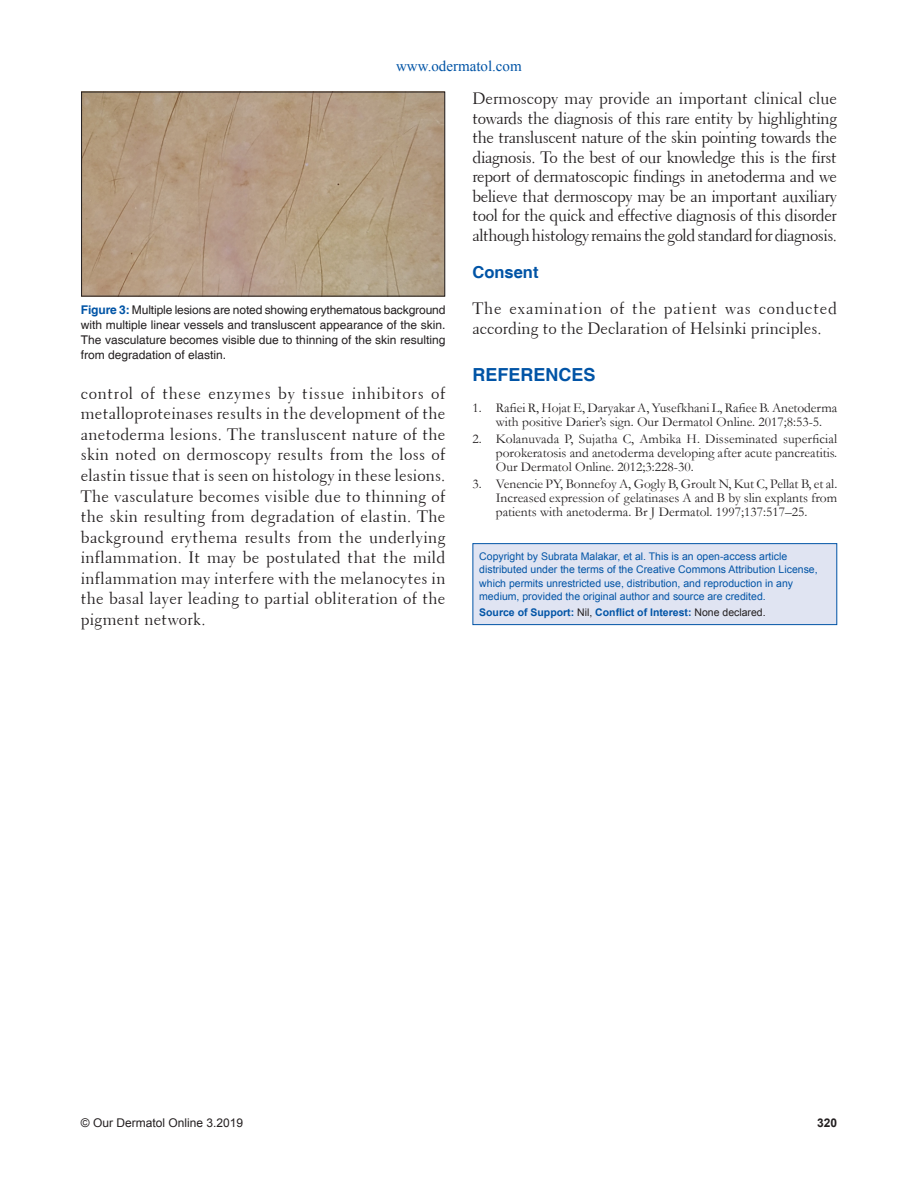
<style>
.page{position:relative;width:918px;height:1188px;background:#fff}
.page>*{position:absolute;margin:0;border:0;box-sizing:border-box;transform-origin:0 0}
.t1{font:700 18px "Helvetica";color:#0154a6}
.t2{font:16.5px/20.5px "Transitional 521 BT Roman A";color:#231f20;text-align:justify}
.t3{font:700 16.5px "Helvetica";color:#0154a6}
.t4{font:15px "Times New Roman";color:#0154a6}
.t5{font:13.5px/14.2px "Garamond";color:#231f20;text-align:justify}
.t6{font:12px/15px "Helvetica";color:#231f20;text-align:justify}
.t7{font:12px "Arial";color:#231f20}
.t8{font:700 12px "Arial";color:#231f20}
.t9{font:10.5px/13.5px "Arial";color:#0154a6}
.t10{font:700 10.5px "Arial";color:#0154a6}
.s1{font-weight:700;color:#0154a6}
.s2{font-weight:400;color:#231f20}
</style>
<div class="page">
<img style="left:83px;top:94px;width:360px;height:200px">
<div style="left:81px;top:92px;width:364px;height:204px;border:1px solid #231f20"></div>
<div style="left:473px;top:544px;width:364px;height:81px;background:#e0e4f2"></div>
<div style="left:472px;top:543px;width:365px;height:82px;border:1px solid #0154a6"></div>
<p class="t4" style="left:396px;top:58px;width:127px">www.odermatol.com</p>
<p class="t6" style="left:81px;top:302px;width:366px"><span class="s1">Figure 3:</span> Multiple lesions are noted showing erythematous background with multiple linear vessels and transluscent appearance of the skin.<br>The vasculature becomes visible due to thinning of the skin resulting from degradation of elastin.</p>
<p class="t2" style="left:81px;top:383px;width:366px">control of these enzymes by tissue inhibitors of metalloproteinases results in the development of the anetoderma lesions. The transluscent nature of the skin noted on dermoscopy results from the loss of elastin tissue that is seen on histology in these lesions.<br>The vasculature becomes visible due to thinning of the skin resulting from degradation of elastin. The background erythema results from the underlying inflammation. It may be postulated that the mild inflammation may interfere with the melanocytes in the basal layer leading to partial obliteration of the pigment network.</p>
<p class="t2" style="left:473px;top:89px;width:366px;line-height:19.5px">Dermoscopy may provide an important clinical clue towards the diagnosis of this rare entity by highlighting the transluscent nature of the skin pointing towards the diagnosis. To the best of our knowledge this is the first report of dermatoscopic findings in anetoderma and we believe that dermoscopy may be an important auxiliary tool for the quick and effective diagnosis of this disorder although histology remains the gold standard for diagnosis.</p>
<p class="t3" style="left:472px;top:262px;width:67px">Consent</p>
<p class="t2" style="left:472px;top:299px;width:366px;line-height:19.5px">The examination of the patient was conducted according to the Declaration of Helsinki principles.</p>
<p class="t1" style="left:472px;top:364px;width:125px">REFERENCES</p>
<p class="t5" style="left:496px;top:401px;width:343px;text-indent:-23px">1. Rafiei R, Hojat E, Daryakar A, Yusefkhani L, Rafiee B. Anetoderma with positive Darier’s sign. Our Dermatol Online. 2017;8:53-5.</p>
<p class="t5" style="left:496px;top:432px;width:343px;text-indent:-23px">2. Kolanuvada P, Sujatha C, Ambika H. Disseminated superficial porokeratosis and anetoderma developing after acute pancreatitis.<br>Our Dermatol Online. 2012;3:228-30.</p>
<p class="t5" style="left:496px;top:477px;width:343px;text-indent:-23px">3. Venencie PY, Bonnefoy A, Gogly B, Groult N, Kut C, Pellat B, et al.<br>Increased expression of gelatinases A and B by slin explants from patients with anetoderma. Br J Dermatol. 1997;137:517–25.</p>
<p class="t9" style="left:479px;top:550px;width:340px">Copyright by Subrata Malakar, et al. This is an open-access article distributed under the terms of the Creative Commons Attribution License, which permits unrestricted use, distribution, and reproduction in any medium, provided the original author and source are credited.</p>
<p class="t10" style="left:479px;top:606px;width:288px">Source of Support: <span class="s2">Nil,</span> Conflict of Interest: <span class="s2">None declared.</span></p>
<p class="t7" style="left:81px;top:1116px;width:164px">© Our Dermatol Online 3.2019</p>
<p class="t8" style="left:817px;top:1116px;width:22px">320</p>
</div>
